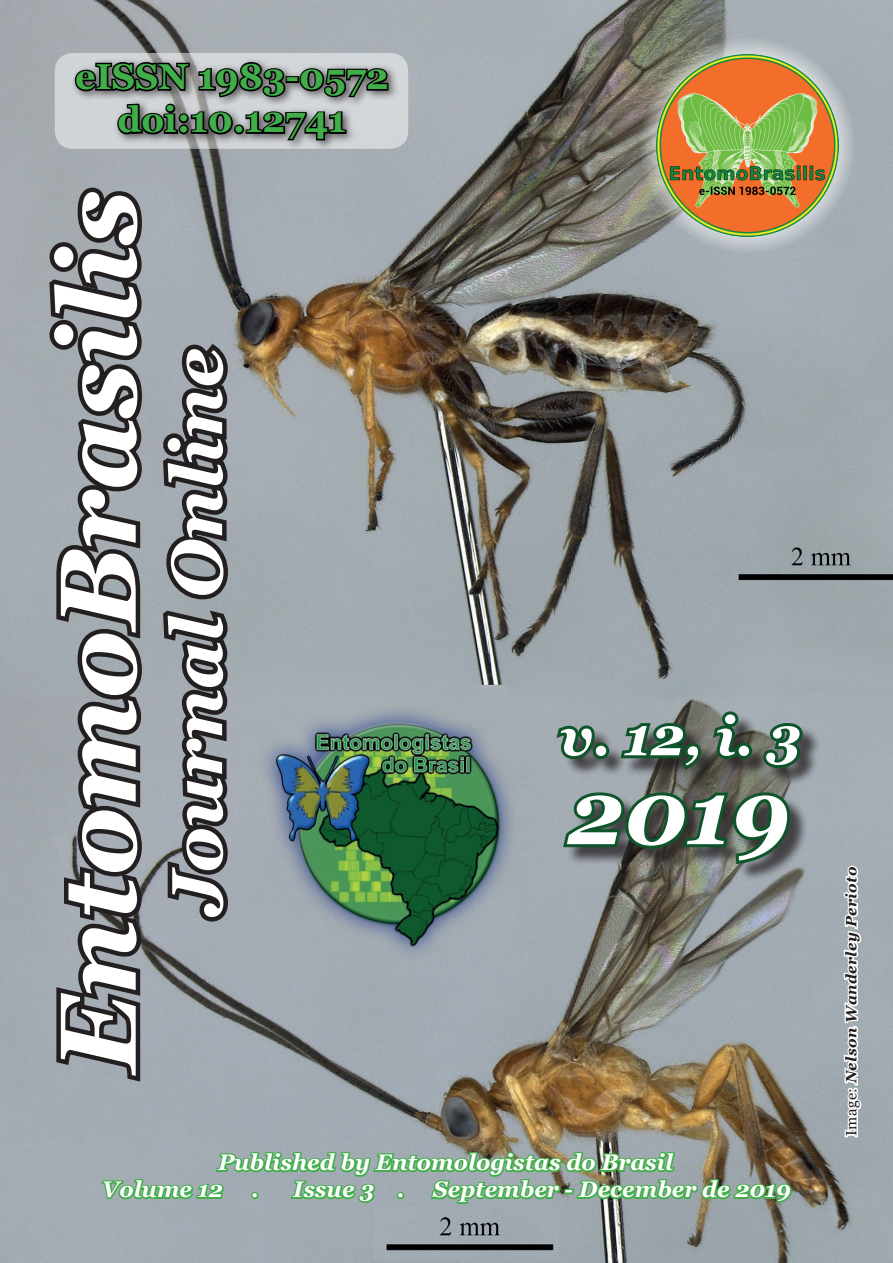
<style>
.page{position:relative;width:893px;height:1263px;background:#fff}
.page>*{position:absolute;margin:0;border:0;box-sizing:border-box;transform-origin:0 0}
.t1{font:italic 700 108px "Georgia";color:#fff}
.t2{font:italic 700 90px "Georgia";color:#fff}
.t3{font:italic 700 72px "Georgia";color:#fff}
.t4{font:italic 700 54px "Georgia";color:#fff}
.t5{font:700 36px "Georgia";color:#40ae49}
.t6{font:italic 700 22.5px "Georgia";color:#fff}
.t7{font:italic 700 15px "Georgia";letter-spacing:.03em;color:#231f20}
.s1{font-weight:400;font-style:normal}
</style>
<div class="page">
<img style="left:0;top:0;width:893px;height:1263px">
<div style="left:55px;top:53px;width:353px;height:96px;background:#d2d5d7;border-radius:18px"></div>
<svg style="left:100px;top:1130px;width:693px;height:97px;background:#88a08f"></svg>
<svg style="left:42px;top:180px;width:107px;height:907px;background:#6f7176"></svg>
<svg style="left:155px;top:337px;width:80px;height:592px;background:#696b6f"></svg>
<div style="left:559px;top:713px;width:334px;height:117px;background:#a4adb5"></div>
<div style="left:69px;top:57px;width:411px;height:123px;background:#231f20;opacity:.75"></div>
<svg style="left:73px;top:60px;width:317px;height:82px"></svg>
<div style="left:566px;top:794px;width:327px;height:164px;background:#231f20;opacity:.75"></div>
<svg style="left:552px;top:707px;width:255px;height:160px"></svg>
<div style="left:255px;top:699px;width:287px;height:287px;background:#a3acb3"></div>
<img style="left:272px;top:712px;width:239px;height:240px">
<svg style="left:639px;top:36px;width:222px;height:223px;background:#9da3a3"></svg>
<img style="left:657px;top:54px;width:182px;height:182px">
<svg style="left:839px;top:863px;width:25px;height:288px"></svg>
<p class="t5" style="left:75px;top:54px;width:315px">eISSN 1983-0572</p>
<p class="t5" style="left:118px;top:97px;width:230px">doi:10.12741</p>
<p class="t1" style="left:28px;top:1073px;width:884px;rotate:-90deg">EntomoBrasilis</p>
<p class="t3" style="left:150px;top:915px;width:569px;rotate:-90deg">Journal Online</p>
<p class="t4" style="left:560px;top:701px;width:243px">v. 12, i. 3</p>
<p class="t2" style="left:568px;top:755px;width:223px">2019</p>
<p class="t6" style="left:218px;top:1148px;width:456px">Published by Entomologistas do Brasil</p>
<p class="t6" style="left:102px;top:1175px;width:122px">Volume 12</p>
<p class="t6" style="left:252px;top:1175px;width:9px">.</p>
<p class="t6" style="left:293px;top:1175px;width:113px">Issue 3 .</p>
<p class="t6" style="left:433px;top:1175px;width:359px">September - December de 2019</p>
<p class="t7" style="left:841px;top:1136px;width:271px;rotate:-90deg"><span class="s1">Image:</span> Nelson Wanderley Perioto</p>
</div>
